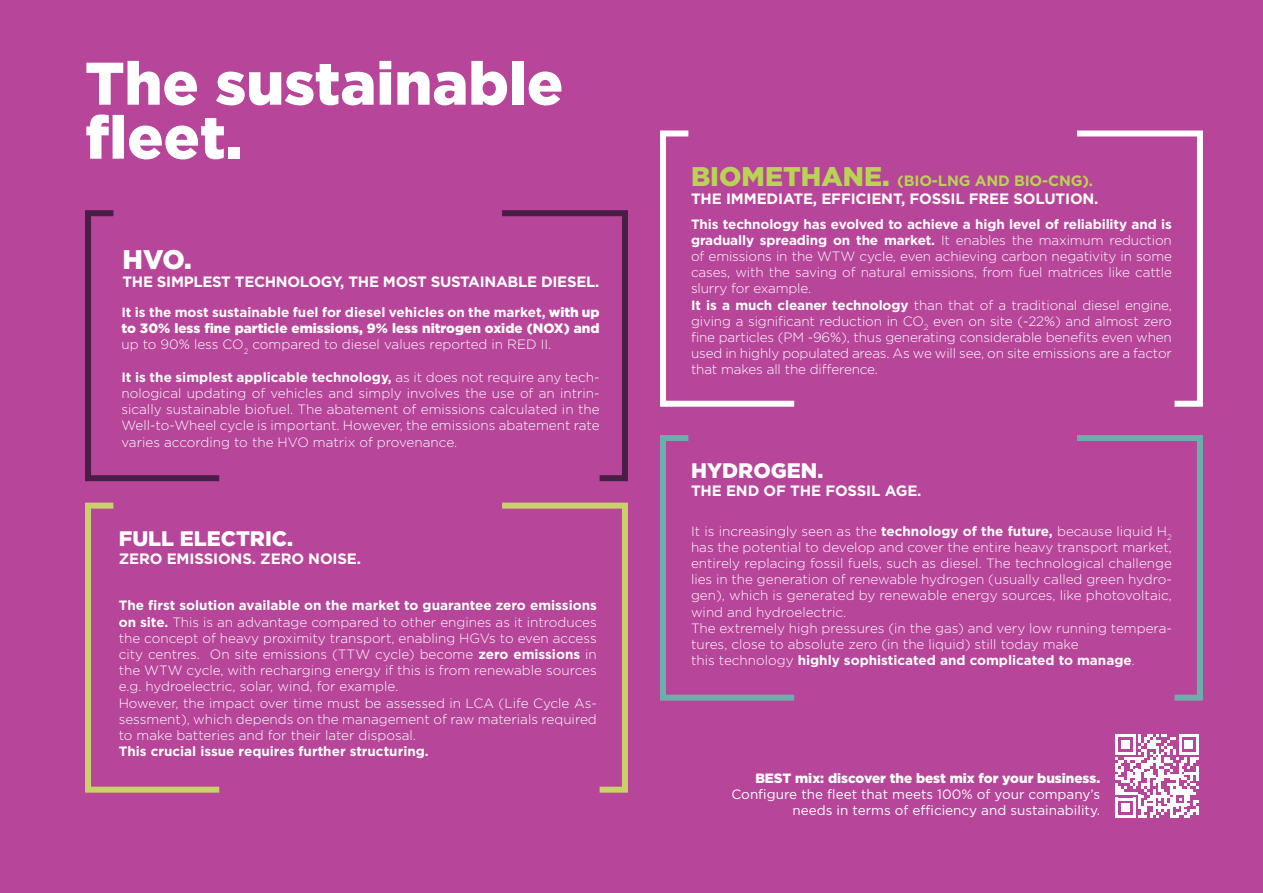
<style>
.page{position:relative;width:1263px;height:893px;background:#b74599}
.page>*{position:absolute;margin:0;border:0;box-sizing:border-box;transform-origin:0 0}
.t1{font:900 60px/54px "Gotham";color:#fff}
.t2{font:900 27px "Gotham";color:#fff}
.t3{font:900 21px "Gotham";color:#fff}
.t4{font:700 15px/18px "Gotham";letter-spacing:-.01em;color:#fff}
.t5{font:300 13.5px/16.2px "Gotham";color:#fff}
.t6{font:900 13.5px/16.2px "Gotham";color:#fff;text-align:justify}
.t7{font:13.5px/16.2px "Gotham";color:#fff;text-align:right}
.t8{font:700 13.5px "Gotham";color:#fff}
.s1{font-weight:700}
.s2{font-weight:300}
.s3{font-weight:900;font-size:27px;color:#bad355}
.s4{color:#bad355}
</style>
<div class="page">
<svg style="left:1115px;top:734px;width:84px;height:84px"></svg>
<svg style="left:85px;top:210px;width:135px;height:272px"></svg>
<svg style="left:502px;top:210px;width:126px;height:272px"></svg>
<svg style="left:85px;top:502px;width:135px;height:291px"></svg>
<svg style="left:502px;top:502px;width:126px;height:291px"></svg>
<svg style="left:660px;top:130px;width:135px;height:277px"></svg>
<svg style="left:1077px;top:130px;width:126px;height:277px"></svg>
<svg style="left:660px;top:435px;width:135px;height:266px"></svg>
<svg style="left:1077px;top:435px;width:126px;height:266px"></svg>
<h1 class="t1" style="left:85px;top:56px;width:480px">The sustainable fleet.</h1>
<h2 class="t2" style="left:123px;top:241px;width:71px">HVO.</h2>
<p class="t4" style="left:123px;top:273px;width:478px">THE SIMPLEST TECHNOLOGY, THE MOST SUSTAINABLE DIESEL.</p>
<p class="t6" style="left:121px;top:304px;width:480px"><span class="s1">It is the most sustainable fuel for diesel vehicles on the market,</span> with up to 30% less fine particle emissions, 9% less nitrogen oxide (NOX) and <span class="s2">up to 90% less CO</span><sub>2</sub> <span class="s2">compared to diesel values reported in RED II.</span></p>
<p class="t5" style="left:121px;top:368px;width:480px;text-align:justify"><span class="s1">It is the simplest applicable technology,</span> as it does not require any tech&shy;nological updating of vehicles and simply involves the use of an intrin&shy;sically sustainable biofuel. The abatement of emissions calculated in the Well-to-Wheel cycle is important. However, the emissions abatement rate varies according to the HVO matrix of provenance.</p>
<h3 class="t3" style="left:119px;top:524px;width:176px">FULL ELECTRIC.</h3>
<p class="t4" style="left:119px;top:550px;width:244px">ZERO EMISSIONS. ZERO NOISE.</p>
<p class="t5" style="left:119px;top:597px;width:480px"><span class="s1">The first solution available on the market to guarantee zero emissions on site.</span> This is an advantage compared to other engines as it introduces the concept of heavy proximity transport, enabling HGVs to even access city centres. On site emissions (TTW cycle) become <span class="s1">zero emissions</span> in the WTW cycle, with recharging energy if this is from renewable sources e.g. hydroelectric, solar, wind, for example.<br>However, the impact over time must be assessed in LCA (Life Cycle As&shy;sessment), which depends on the management of raw materials required to make batteries and for their later disposal.</p>
<p class="t8" style="left:119px;top:742px;width:312px">This crucial issue requires further structuring.</p>
<p class="t4" style="left:691px;top:171px;width:409px"><span class="s3">BIOMETHANE.</span> <span class="s4">(BIO-LNG AND BIO-CNG).<br></span>THE IMMEDIATE, EFFICIENT, FOSSIL FREE SOLUTION.</p>
<p class="t5" style="left:691px;top:215px;width:482px"><span class="s1">This technology has evolved to achieve a high level of reliability and is gradually spreading on the market.</span> It enables the maximum reduction of emissions in the WTW cycle, even achieving carbon negativity in some cases, with the saving of natural emissions, from fuel matrices like cattle slurry for example.<br><span class="s1">It is a much cleaner technology</span> than that of a traditional diesel engine, giving a significant reduction in CO<sub>2</sub> even on site (-22%) and almost zero fine particles (PM -96%), thus generating considerable benefits even when used in highly populated areas. As we will see, on site emissions are a factor that makes all the difference.</p>
<h3 class="t3" style="left:691px;top:456px;width:134px">HYDROGEN.</h3>
<p class="t4" style="left:691px;top:482px;width:232px">THE END OF THE FOSSIL AGE.</p>
<p class="t5" style="left:691px;top:522px;width:482px">It is increasingly seen as the <span class="s1">technology of the future,</span> because liquid H<sub>2 </sub>has the potential to develop and cover the entire heavy transport market, entirely replacing fossil fuels, such as diesel. The technological challenge lies in the generation of renewable hydrogen (usually called green hydro&shy;gen), which is generated by renewable energy sources, like photovoltaic, wind and hydroelectric.<br>The extremely high pressures (in the gas) and very low running tempera&shy;tures, close to absolute zero (in the liquid) still today make<br>this technology <span class="s1">highly sophisticated and complicated to manage</span>.</p>
<p class="t6" style="left:755px;top:770px;width:346px">BEST mix: discover the best mix for your business.</p>
<p class="t7" style="left:731px;top:786px;width:370px">Configure the fleet that meets 100% of your company’s needs in terms of efficiency and sustainability.</p>
</div>
